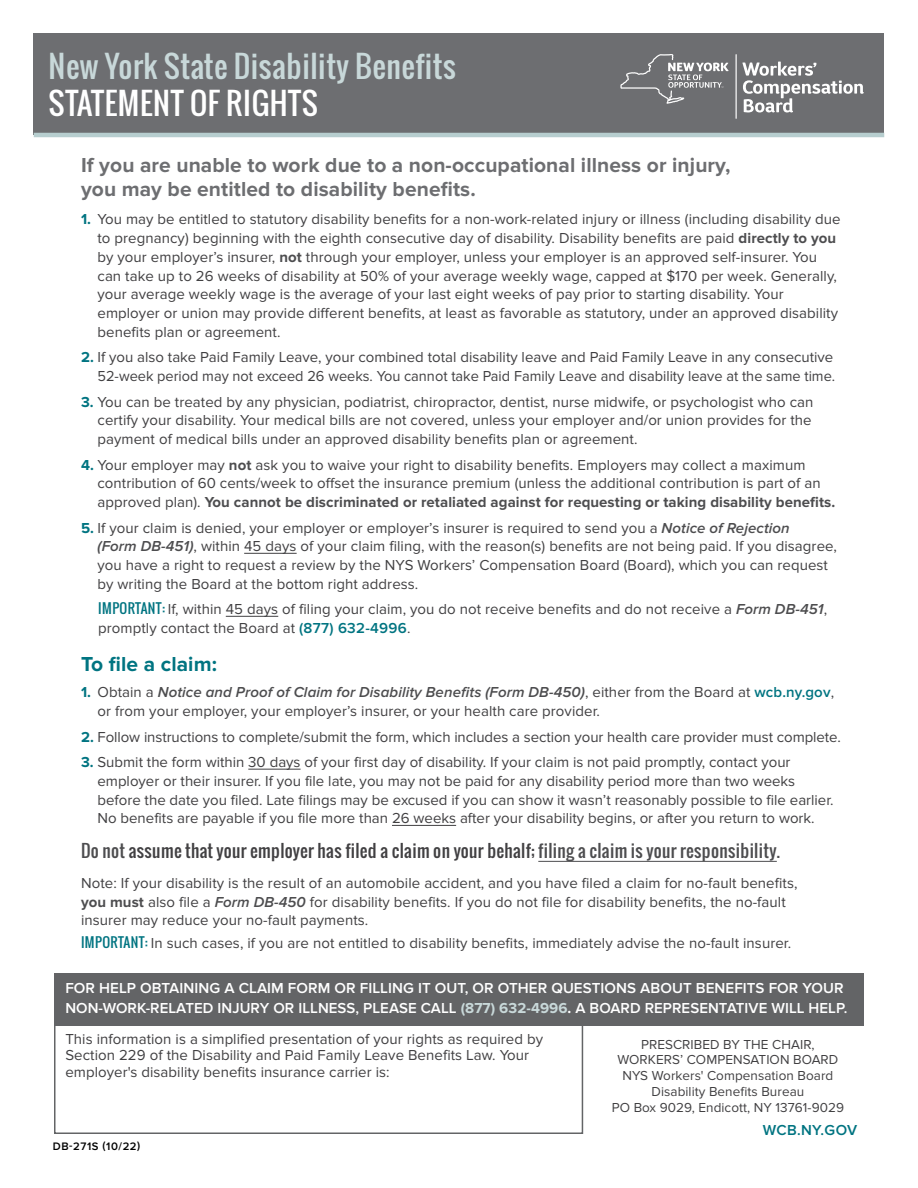
<style>
.page{position:relative;width:918px;height:1188px;background:#fff}
.page>*{position:absolute;margin:0;border:0;box-sizing:border-box;transform-origin:0 0}
.Headline-Oswald_H1{font:30px "Oswald";letter-spacing:.02em;color:#c8d8d9}
.Headline-Oswald_H1-2{font:30px "Oswald";letter-spacing:.02em;color:#fff}
.Intro_Call_out_-_Pro{font:700 21px/24px "Proxima Nova";letter-spacing:.005em;color:#6d6e71}
.Subhead_proxima_teal{font:700 21px "Proxima Nova";letter-spacing:.005em;color:#007481}
.Body_Copy_-P{font:17.25px "Oswald";letter-spacing:.02em;color:#414042}
.Body_Copy_-P-2{font:15px/18.8px "Proxima Nova";letter-spacing:.005em;color:#414042}
.t1{font:600 15px/19.5px "Proxima Nova";letter-spacing:.005em;color:#fff}
.t2{font:600 15px "Proxima Nova";letter-spacing:.02em;color:#007481}
.Body_Copy_-P-3{font:13.5px/15.8px "Proxima Nova";letter-spacing:.005em;color:#414042;text-align:center}
.t3{font:600 11.25px "Proxima Nova";letter-spacing:.05em;color:#000}
.s1{font-weight:700;color:#007481}
.s2{font-weight:700;color:#4d4d4f}
.s3{font-weight:600;font-style:italic;color:#4d4d4f}
.s4{font-family:"Oswald";font-size:13.5px;color:#007481}
.s5{font-weight:600;color:#007481}
.s6{color:#4d4d4f}
.s7{font-weight:700;color:#c8d8d9}
.s8{font-weight:700}
</style>
<div class="page">
<div style="left:34px;top:34px;width:850px;height:101px;background:#6d6e71"></div>
<hr style="left:34px;top:133px;width:850px;height:4px;background:#b7cecf">
<div style="left:54px;top:973px;width:810px;height:52px;background:#636466"></div>
<div style="left:54px;top:1024px;width:529px;height:110px;border:2px solid #636466"></div>
<hr style="left:736px;top:54px;width:1px;height:65px;background:#fff">
<svg style="left:620px;top:54px;width:109px;height:50px"></svg>
<svg style="left:742px;top:62px;width:122px;height:50px"></svg>
<hr style="left:244px;top:553px;width:53px;height:1px;background:#414042">
<hr style="left:226px;top:616px;width:52px;height:1px;background:#414042">
<hr style="left:248px;top:769px;width:53px;height:1px;background:#414042">
<hr style="left:392px;top:825px;width:64px;height:1px;background:#414042">
<hr style="left:538px;top:861px;width:239px;height:1px;background:#4d4d4f">
<h1 class="Headline-Oswald_H1" style="left:49px;top:43px;width:409px">New York State Disability Benefits</h1>
<h1 class="Headline-Oswald_H1-2" style="left:49px;top:81px;width:271px">STATEMENT OF RIGHTS</h1>
<p class="Intro_Call_out_-_Pro" style="left:81px;top:153px;width:651px">If you are unable to work due to a non-occupational illness or injury, you may be entitled to disability benefits.</p>
<p class="Body_Copy_-P-2" style="left:98px;top:210px;width:745px;text-indent:-16px"><span class="s1">1.</span> You may be entitled to statutory disability benefits for a non-work-related injury or illness (including disability due to pregnancy) beginning with the eighth consecutive day of disability. Disability benefits are paid <span class="s2">directly to you </span>by your employer’s insurer, <span class="s2">not</span> through your employer, unless your employer is an approved self-insurer. You can take up to 26 weeks of disability at 50% of your average weekly wage, capped at $170 per week. Generally, your average weekly wage is the average of your last eight weeks of pay prior to starting disability. Your employer or union may provide different benefits, at least as favorable as statutory, under an approved disability benefits plan or agreement.</p>
<p class="Body_Copy_-P-2" style="left:81px;top:348px;width:756px;text-align:right"><span class="s1">2.</span> If you also take Paid Family Leave, your combined total disability leave and Paid Family Leave in any consecutive<br>52-week period may not exceed 26 weeks. You cannot take Paid Family Leave and disability leave at the same time.</p>
<p class="Body_Copy_-P-2" style="left:98px;top:392px;width:718px;text-indent:-16px"><span class="s1">3.</span> You can be treated by any physician, podiatrist, chiropractor, dentist, nurse midwife, or psychologist who can certify your disability. Your medical bills are not covered, unless your employer and/or union provides for the payment of medical bills under an approved disability benefits plan or agreement.</p>
<p class="Body_Copy_-P-2" style="left:97px;top:455px;width:739px;text-indent:-16px"><span class="s1">4.</span> Your employer may <span class="s2">not</span> ask you to waive your right to disability benefits. Employers may collect a maximum contribution of 60 cents/week to offset the insurance premium (unless the additional contribution is part of an approved plan). <span class="s2">You cannot be discriminated or retaliated against for requesting or taking disability benefits.</span></p>
<p class="Body_Copy_-P-2" style="left:98px;top:518px;width:741px;text-indent:-17px"><span class="s1">5.</span> If your claim is denied, your employer or employer’s insurer is required to send you a <span class="s3">Notice of Rejection<br>(Form DB-451)</span>, within 45 days of your claim filing, with the reason(s) benefits are not being paid. If you disagree, you have a right to request a review by the NYS Workers’ Compensation Board (Board), which you can request by writing the Board at the bottom right address.</p>
<p class="Body_Copy_-P-2" style="left:98px;top:600px;width:730px"><span class="s4">IMPORTANT:</span> If, within 45 days of filing your claim, you do not receive benefits and do not receive a <span class="s3">Form DB-451</span>, promptly contact the Board at <span class="s5">(877) 632-4996</span>.</p>
<h2 class="Subhead_proxima_teal" style="left:81px;top:651px;width:137px">To file a claim:</h2>
<p class="Body_Copy_-P-2" style="left:97px;top:683px;width:738px;text-indent:-16px"><span class="s1">1.</span> Obtain a <span class="s3">Notice and Proof of Claim for Disability Benefits (Form DB-450)</span>, either from the Board at <span class="s5">wcb.ny.gov</span>, or from your employer, your employer’s insurer, or your health care provider.</p>
<p class="Body_Copy_-P-2" style="left:81px;top:728px;width:761px"><span class="s1">2.</span> Follow instructions to complete/submit the form, which includes a section your health care provider must complete.</p>
<p class="Body_Copy_-P-2" style="left:97px;top:753px;width:738px;text-indent:-16px"><span class="s1">3.</span> Submit the form within 30 days of your first day of disability. If your claim is not paid promptly, contact your employer or their insurer. If you file late, you may not be paid for any disability period more than two weeks before the date you filed. Late filings may be excused if you can show it wasn’t reasonably possible to file earlier.<br>No benefits are payable if you file more than 26 weeks after your disability begins, or after you return to work.</p>
<p class="Body_Copy_-P" style="left:81px;top:838px;width:701px"><span class="s6">Do not</span> assume that your employer has filed a claim on your behalf; <span class="s6">filing a claim is your responsibility.</span></p>
<p class="Body_Copy_-P-2" style="left:81px;top:874px;width:718px">Note: If your disability is the result of an automobile accident, and you have filed a claim for no-fault benefits, <span class="s2">you must</span> also file a <span class="s3">Form DB-450</span> for disability benefits. If you do not file for disability benefits, the no-fault insurer may reduce your no-fault payments.</p>
<p class="Body_Copy_-P-2" style="left:81px;top:934px;width:712px"><span class="s4">IMPORTANT:</span> In such cases, if you are not entitled to disability benefits, immediately advise the no-fault insurer.</p>
<p class="t1" style="left:65px;top:979px;width:784px">FOR HELP OBTAINING A CLAIM FORM OR FILLING IT OUT, OR OTHER QUESTIONS ABOUT BENEFITS FOR YOUR<br>NON-WORK-RELATED INJURY OR ILLNESS, PLEASE CALL <span class="s7">(877) 632-4996</span><span class="s8">.</span> A BOARD REPRESENTATIVE WILL HELP.</p>
<p class="Body_Copy_-P-2" style="left:65px;top:1031px;width:479px;line-height:16.5px">This information is a simplified presentation of your rights as required by<br>Section 229 of the Disability and Paid Family Leave Benefits Law. Your employer's disability benefits insurance carrier is:</p>
<p class="Body_Copy_-P-3" style="left:641px;top:1036px;width:175px">PRESCRIBED BY THE CHAIR,</p>
<p class="Body_Copy_-P-3" style="left:617px;top:1052px;width:222px">WORKERS’ COMPENSATION BOARD</p>
<p class="Body_Copy_-P-3" style="left:622px;top:1068px;width:212px">NYS Workers' Compensation Board<br>Disability Benefits Bureau</p>
<p class="Body_Copy_-P-3" style="left:612px;top:1099px;width:234px">PO Box 9029, Endicott, NY 13761-9029</p>
<p class="t2" style="left:763px;top:1121px;width:96px">WCB.NY.GOV</p>
<p class="t3" style="left:53px;top:1139px;width:89px">DB-271S (10/22)</p>
</div>
